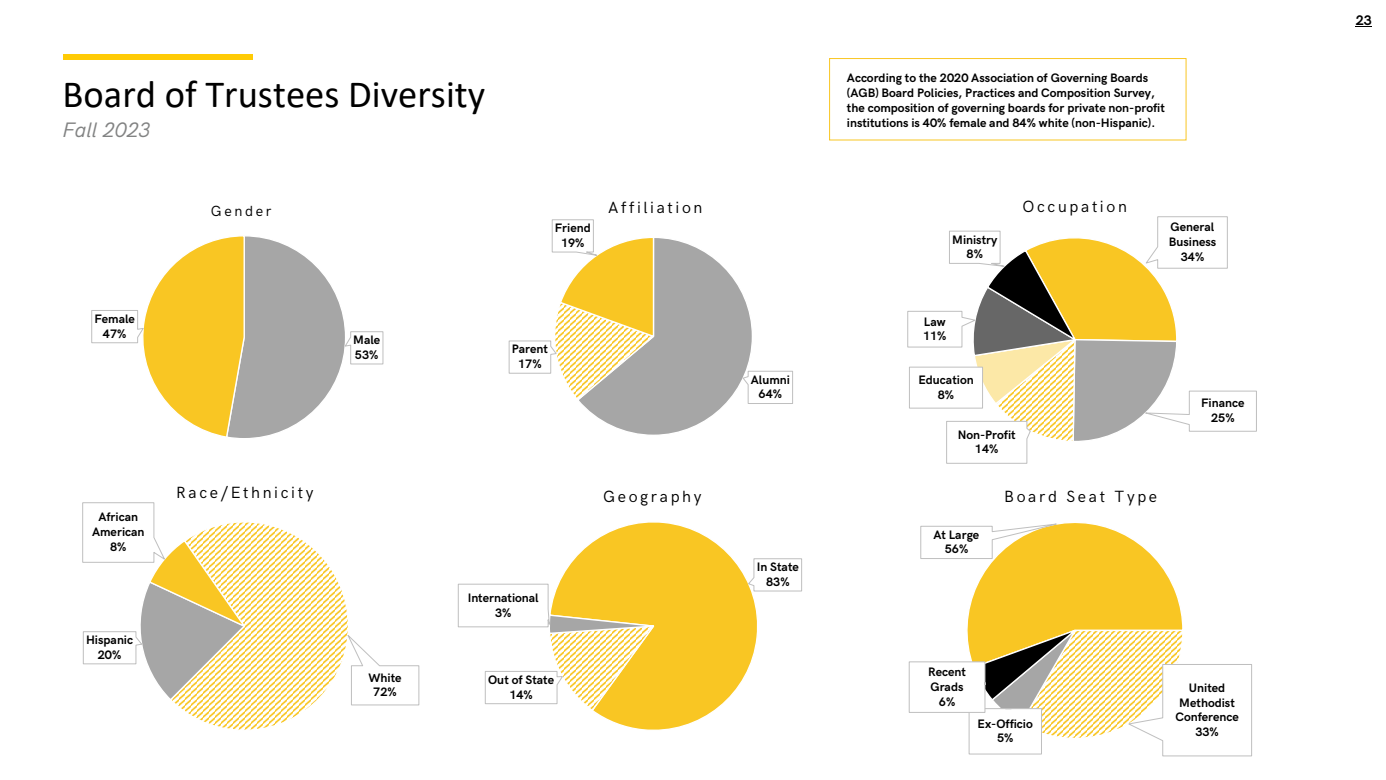
<style>
.page{position:relative;width:1386px;height:780px;background:#fff}
.page>*{position:absolute;margin:0;border:0;box-sizing:border-box;transform-origin:0 0}
.t1{font:38.5px "Calibri";color:#000}
.t2{font:italic 21px "HK Grotesk";color:#828383}
.t3{font:16.28px "HK Grotesk";letter-spacing:.16em;color:#000}
.t4{font:14.7px "HK Grotesk";letter-spacing:.18em;color:#000}
.t5{font:700 14px "HK Grotesk";color:#000}
.t6{font:700 12.25px/14.7px "HK Grotesk";color:#000;text-align:center}
</style>
<div class="page">
<div style="left:63px;top:54px;width:190px;height:6px;background:#ffcb05"></div>
<svg style="left:508px;top:219px;width:285px;height:216px"></svg>
<svg style="left:91px;top:236px;width:292px;height:202px"></svg>
<svg style="left:907px;top:216px;width:349px;height:247px"></svg>
<svg style="left:908px;top:523px;width:343px;height:233px"></svg>
<svg style="left:559px;top:522px;width:204px;height:208px"></svg>
<svg style="left:747px;top:558px;width:55px;height:33px"></svg>
<svg style="left:457px;top:583px;width:212px;height:129px"></svg>
<svg style="left:174px;top:522px;width:190px;height:208px"></svg>
<svg style="left:346px;top:632px;width:73px;height:73px"></svg>
<svg style="left:82px;top:502px;width:166px;height:199px"></svg>
<div style="left:829px;top:58px;width:357px;height:82px;border:1px solid #f9c623"></div>
<svg style="left:1355px;top:26px;width:16px;height:1px"></svg>
<p class="t1" style="left:62px;top:68px;width:424px">Board of Trustees Diversity</p>
<p class="t2" style="left:62px;top:114px;width:90px">Fall 2023</p>
<p class="t6" style="left:94px;top:310px;width:42px">Female<br>47%</p>
<p class="t4" style="left:211px;top:200px;width:62px">Gender</p>
<p class="t6" style="left:353px;top:331px;width:29px;text-align:left">Male<br>53%</p>
<p class="t6" style="left:555px;top:219px;width:37px">Friend<br>19%</p>
<p class="t3" style="left:608px;top:195px;width:96px">Affiliation</p>
<p class="t6" style="left:512px;top:341px;width:38px">Parent<br>17%</p>
<p class="t6" style="left:92px;top:508px;width:54px">African<br>American<br>8%</p>
<p class="t6" style="left:86px;top:631px;width:49px">Hispanic<br>20%</p>
<p class="t3" style="left:176px;top:479px;width:139px">Race/Ethnicity</p>
<p class="t6" style="left:368px;top:668px;width:35px">White<br>72%</p>
<p class="t6" style="left:467px;top:589px;width:72px">International<br>3%</p>
<p class="t6" style="left:488px;top:671px;width:68px">Out of State<br>14%</p>
<p class="t3" style="left:603px;top:484px;width:100px">Geography</p>
<p class="t6" style="left:750px;top:371px;width:41px">Alumni<br>64%</p>
<p class="t6" style="left:756px;top:558px;width:44px">In State<br>83%</p>
<p class="t6" style="left:846px;top:70px;width:319px;text-align:left">According to the 2020 Association of Governing Boards (AGB) Board Policies, Practices and Composition Survey, the composition of governing boards for private non-profit institutions is 40% female and 84% white (non-Hispanic).</p>
<p class="t6" style="left:952px;top:231px;width:47px">Ministry<br>8%</p>
<p class="t3" style="left:1022px;top:194px;width:106px">Occupation</p>
<p class="t6" style="left:1168px;top:219px;width:49px">General<br>Business<br>34%</p>
<p class="t6" style="left:922px;top:313px;width:25px;text-align:left">Law<br>11%</p>
<p class="t6" style="left:918px;top:371px;width:57px">Education<br>8%</p>
<p class="t6" style="left:957px;top:426px;width:59px">Non-Profit<br>14%</p>
<p class="t6" style="left:933px;top:526px;width:47px">At Large<br>56%</p>
<p class="t3" style="left:1004px;top:484px;width:154px">Board Seat Type</p>
<p class="t6" style="left:1200px;top:395px;width:45px">Finance<br>25%</p>
<p class="t6" style="left:928px;top:663px;width:39px">Recent<br>Grads<br>6%</p>
<p class="t6" style="left:977px;top:714px;width:57px">Ex-Officio<br>5%</p>
<p class="t6" style="left:1175px;top:679px;width:65px">United<br>Methodist<br>Conference<br>33%</p>
<p class="t5" style="left:1355px;top:10px;width:18px">23</p>
</div>
